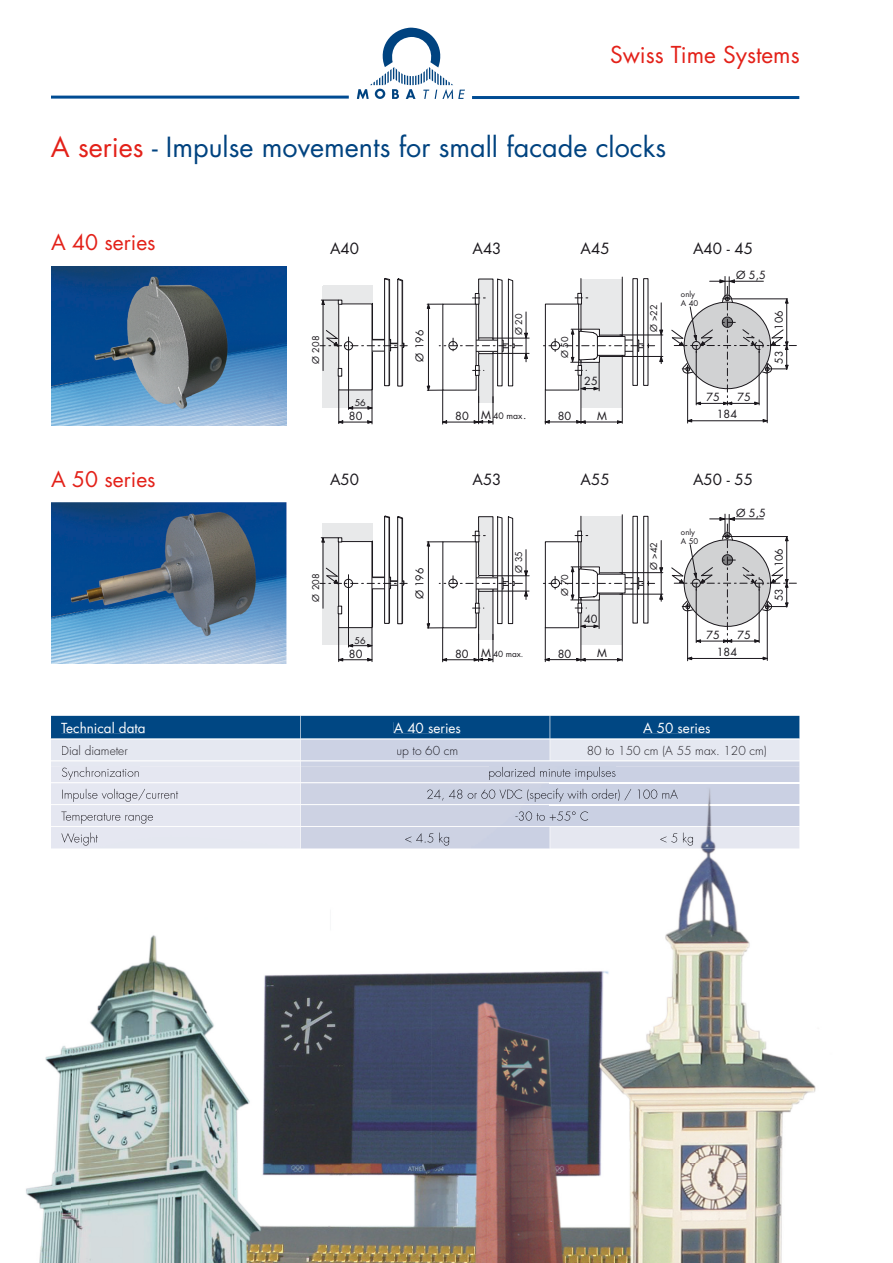
<style>
.page{position:relative;width:893px;height:1263px;background:#fff}
.page>*{position:absolute;margin:0;border:0;box-sizing:border-box;transform-origin:0 0}
.t1{font:27px "Futura Std";color:#004380}
.t2{font:22.65px "Futura";color:#e32119}
.t3{font:21px "Futura Std";color:#e32119}
.t4{font:15px "Futura Std";color:#1a171c}
.t5{font:13.5px "Futura Std";color:#fff}
.t6{font:300 12px "Futura Std";color:#222026}
.t7{font:300 12px "Futura Std";color:#1e1d25}
.t8{font:10.95px "Futura";color:#1a171c}
.t9{font:10.5px "Futura";color:#1a171c}
.t10{font:9.15px "Futura";color:#1a171c}
.t11{font:8.7px "Futura";color:#1a171c}
.t12{font:8.25px "Futura";color:#1a171c}
.t13{font:7.8px/9px "Futura";color:#1a171c}
.s1{color:#e32119}
.s2{font-size:10.95px}
</style>
<div class="page">
<svg style="left:357px;top:28px;width:108px;height:71px"></svg>
<hr style="left:52px;top:96px;width:297px;height:3px;background:#004c93">
<hr style="left:472px;top:96px;width:327px;height:3px;background:#004c93">
<img style="left:26px;top:848px;width:46px;height:415px">
<img style="left:791px;top:766px;width:25px;height:344px">
<img style="left:72px;top:848px;width:719px;height:415px">
<hr style="left:493px;top:338px;width:36px;height:1px;background:#1a171c">
<hr style="left:493px;top:353px;width:36px;height:1px;background:#1a171c">
<svg style="left:426px;top:279px;width:102px;height:145px"></svg>
<hr style="left:687px;top:366px;width:1px;height:57px;background:#1a171c">
<hr style="left:767px;top:364px;width:1px;height:59px;background:#1a171c">
<hr style="left:688px;top:420px;width:79px;height:1px;background:#1a171c">
<svg style="left:687px;top:419px;width:5px;height:4px"></svg>
<svg style="left:762px;top:419px;width:6px;height:4px"></svg>
<svg style="left:671px;top:276px;width:126px;height:129px"></svg>
<div style="left:323px;top:286px;width:49px;height:122px;background:#e8e9ea"></div>
<div style="left:339px;top:304px;width:33px;height:86px;background:#fff"></div>
<hr style="left:372px;top:390px;width:1px;height:34px;background:#1a171c">
<hr style="left:338px;top:390px;width:1px;height:34px;background:#1a171c">
<hr style="left:348px;top:337px;width:1px;height:72px;background:#1a171c">
<hr style="left:339px;top:422px;width:33px;height:1px;background:#1a171c">
<svg style="left:338px;top:420px;width:6px;height:4px"></svg>
<svg style="left:367px;top:420px;width:6px;height:4px"></svg>
<svg style="left:348px;top:406px;width:25px;height:4px"></svg>
<svg style="left:320px;top:278px;width:87px;height:108px"></svg>
<div style="left:581px;top:279px;width:41px;height:128px;background:#e8e9ea"></div>
<hr style="left:581px;top:278px;width:1px;height:146px;background:#1a171c">
<hr style="left:622px;top:277px;width:1px;height:146px;background:#1a171c">
<svg style="left:575px;top:293px;width:14px;height:11px"></svg>
<div style="left:545px;top:304px;width:34px;height:86px;border:1px solid #1a171c"></div>
<div style="left:633px;top:278px;width:5px;height:108px;border:1px solid #1a171c"></div>
<div style="left:643px;top:278px;width:5px;height:108px;border:1px solid #1a171c"></div>
<hr style="left:581px;top:422px;width:41px;height:1px;background:#1a171c">
<svg style="left:617px;top:420px;width:6px;height:4px"></svg>
<hr style="left:661px;top:303px;width:1px;height:61px;background:#1a171c">
<svg style="left:543px;top:328px;width:120px;height:63px"></svg>
<hr style="left:545px;top:390px;width:1px;height:34px;background:#1a171c">
<hr style="left:545px;top:422px;width:36px;height:1px;background:#1a171c">
<svg style="left:544px;top:420px;width:6px;height:4px"></svg>
<svg style="left:576px;top:420px;width:10px;height:4px"></svg>
<hr style="left:493px;top:575px;width:36px;height:1px;background:#1a171c">
<hr style="left:493px;top:591px;width:36px;height:1px;background:#1a171c">
<svg style="left:426px;top:516px;width:102px;height:146px"></svg>
<hr style="left:687px;top:603px;width:1px;height:58px;background:#1a171c">
<hr style="left:767px;top:602px;width:1px;height:58px;background:#1a171c">
<hr style="left:688px;top:658px;width:79px;height:1px;background:#1a171c">
<svg style="left:687px;top:656px;width:5px;height:4px"></svg>
<svg style="left:762px;top:656px;width:6px;height:4px"></svg>
<svg style="left:671px;top:514px;width:126px;height:129px"></svg>
<div style="left:323px;top:523px;width:49px;height:122px;background:#e8e9ea"></div>
<div style="left:339px;top:542px;width:33px;height:86px;background:#fff"></div>
<div style="left:338px;top:541px;width:34px;height:87px;border:1px solid #1a171c"></div>
<hr style="left:372px;top:628px;width:1px;height:34px;background:#1a171c">
<hr style="left:338px;top:628px;width:1px;height:34px;background:#1a171c">
<hr style="left:348px;top:575px;width:1px;height:72px;background:#1a171c">
<hr style="left:339px;top:659px;width:33px;height:1px;background:#1a171c">
<svg style="left:338px;top:658px;width:6px;height:4px"></svg>
<svg style="left:367px;top:658px;width:6px;height:4px"></svg>
<svg style="left:348px;top:644px;width:25px;height:4px"></svg>
<svg style="left:320px;top:515px;width:87px;height:109px"></svg>
<div style="left:581px;top:517px;width:41px;height:128px;background:#e8e9ea"></div>
<hr style="left:581px;top:516px;width:1px;height:145px;background:#1a171c">
<hr style="left:622px;top:515px;width:1px;height:146px;background:#1a171c">
<svg style="left:575px;top:531px;width:14px;height:11px"></svg>
<div style="left:545px;top:541px;width:34px;height:87px;border:1px solid #1a171c"></div>
<div style="left:633px;top:516px;width:5px;height:107px;border:1px solid #1a171c"></div>
<div style="left:643px;top:516px;width:5px;height:107px;border:1px solid #1a171c"></div>
<hr style="left:581px;top:659px;width:41px;height:1px;background:#1a171c">
<svg style="left:617px;top:658px;width:6px;height:3px"></svg>
<hr style="left:661px;top:540px;width:1px;height:61px;background:#1a171c">
<svg style="left:543px;top:566px;width:120px;height:62px"></svg>
<hr style="left:545px;top:627px;width:1px;height:35px;background:#1a171c">
<hr style="left:545px;top:659px;width:36px;height:1px;background:#1a171c">
<svg style="left:544px;top:658px;width:6px;height:4px"></svg>
<svg style="left:576px;top:658px;width:10px;height:4px"></svg>
<img style="left:51px;top:266px;width:235px;height:160px">
<img style="left:51px;top:503px;width:235px;height:160px">
<svg style="left:51px;top:716px;width:748px;height:132px;background:#b1c1d7"></svg>
<img style="left:51px;top:782px;width:748px;height:1px">
<img style="left:51px;top:804px;width:748px;height:1px">
<img style="left:51px;top:826px;width:748px;height:1px">
<div style="left:61px;top:722px;width:84px;height:11px;background:#004783"></div>
<div style="left:394px;top:722px;width:66px;height:11px;background:#004783"></div>
<div style="left:643px;top:722px;width:67px;height:11px;background:#004783"></div>
<div style="left:62px;top:745px;width:66px;height:10px;background:#e5e8f1"></div>
<div style="left:397px;top:746px;width:61px;height:12px;background:#ccd2e4"></div>
<div style="left:588px;top:745px;width:178px;height:12px;background:#e5e8f1"></div>
<img style="left:62px;top:767px;width:78px;height:13px">
<img style="left:489px;top:767px;width:126px;height:13px">
<img style="left:62px;top:789px;width:116px;height:13px">
<img style="left:427px;top:789px;width:251px;height:13px">
<img style="left:61px;top:811px;width:92px;height:13px">
<img style="left:515px;top:811px;width:73px;height:10px">
<img style="left:61px;top:832px;width:37px;height:14px">
<img style="left:405px;top:832px;width:44px;height:14px">
<img style="left:660px;top:832px;width:33px;height:14px">
<p class="t2" style="left:610px;top:39px;width:191px">Swiss Time Systems</p>
<p class="t1" style="left:51px;top:130px;width:617px"><span class="s1">A series</span> - Impulse movements for small facade clocks</p>
<p class="t3" style="left:51px;top:229px;width:106px">A 40 series</p>
<p class="t3" style="left:51px;top:466px;width:106px">A 50 series</p>
<p class="t10" style="left:309px;top:364px;width:30px;rotate:-90deg">Ø 208</p>
<p class="t4" style="left:330px;top:239px;width:30px">A40</p>
<p class="t4" style="left:473px;top:239px;width:30px">A43</p>
<p class="t4" style="left:581px;top:239px;width:30px">A45</p>
<p class="t4" style="left:693px;top:239px;width:61px">A40 - 45</p>
<p class="t10" style="left:355px;top:397px;width:13px">56</p>
<p class="t9" style="left:412px;top:362px;width:33px;rotate:-90deg">Ø 196</p>
<p class="t10" style="left:512px;top:335px;width:23px;rotate:-90deg">Ø 20</p>
<p class="t10" style="left:559px;top:358px;width:23px;rotate:-90deg">Ø 50</p>
<p class="t8" style="left:584px;top:374px;width:15px">25</p>
<p class="t11" style="left:455px;top:410px;width:73px"><span class="s2">80 M</span> 40 max<span class="s2">.</span></p>
<p class="t8" style="left:349px;top:409px;width:15px">80</p>
<p class="t8" style="left:597px;top:408px;width:11px">M</p>
<p class="t8" style="left:558px;top:408px;width:15px">80</p>
<p class="t10" style="left:647px;top:332px;width:29px;rotate:-90deg">Ø &gt;22</p>
<p class="t13" style="left:681px;top:290px;width:19px">only<br>A 40</p>
<p class="t8" style="left:736px;top:267px;width:31px">Ø 5,5</p>
<p class="t8" style="left:706px;top:390px;width:15px">75</p>
<p class="t8" style="left:737px;top:390px;width:15px">75</p>
<p class="t8" style="left:717px;top:407px;width:22px">184</p>
<p class="t9" style="left:772px;top:330px;width:21px;rotate:-90deg">106</p>
<p class="t9" style="left:772px;top:364px;width:14px;rotate:-90deg">53</p>
<p class="t10" style="left:309px;top:602px;width:30px;rotate:-90deg">Ø 208</p>
<p class="t4" style="left:330px;top:469px;width:30px">A50</p>
<p class="t4" style="left:473px;top:469px;width:30px">A53</p>
<p class="t4" style="left:581px;top:469px;width:30px">A55</p>
<p class="t4" style="left:693px;top:469px;width:61px">A50 - 55</p>
<p class="t10" style="left:355px;top:634px;width:13px">56</p>
<p class="t9" style="left:412px;top:599px;width:33px;rotate:-90deg">Ø 196</p>
<p class="t10" style="left:512px;top:573px;width:23px;rotate:-90deg">Ø 35</p>
<p class="t10" style="left:558px;top:596px;width:23px;rotate:-90deg">Ø 70</p>
<p class="t8" style="left:584px;top:611px;width:15px">40</p>
<p class="t12" style="left:455px;top:648px;width:70px"><span class="s2">80 M</span> 40 max.</p>
<p class="t8" style="left:349px;top:646px;width:15px">80</p>
<p class="t8" style="left:597px;top:646px;width:11px">M</p>
<p class="t8" style="left:558px;top:646px;width:15px">80</p>
<p class="t10" style="left:647px;top:570px;width:29px;rotate:-90deg">Ø &gt;42</p>
<p class="t13" style="left:681px;top:527px;width:19px">only<br>A 50</p>
<p class="t8" style="left:736px;top:505px;width:31px">Ø 5,5</p>
<p class="t8" style="left:706px;top:627px;width:15px">75</p>
<p class="t8" style="left:737px;top:627px;width:15px">75</p>
<p class="t8" style="left:717px;top:644px;width:22px">184</p>
<p class="t9" style="left:772px;top:567px;width:21px;rotate:-90deg">106</p>
<p class="t9" style="left:772px;top:601px;width:14px;rotate:-90deg">53</p>
<p class="t5" style="left:61px;top:719px;width:86px">Technical data</p>
<p class="t5" style="left:394px;top:719px;width:69px">A 40 series</p>
<p class="t5" style="left:643px;top:719px;width:69px">A 50 series</p>
<p class="t6" style="left:61px;top:743px;width:68px">Dial diameter</p>
<p class="t7" style="left:396px;top:743px;width:63px">up to 60 cm</p>
<p class="t6" style="left:587px;top:743px;width:181px">80 to 150 cm (A 55 max. 120 cm)</p>
</div>
